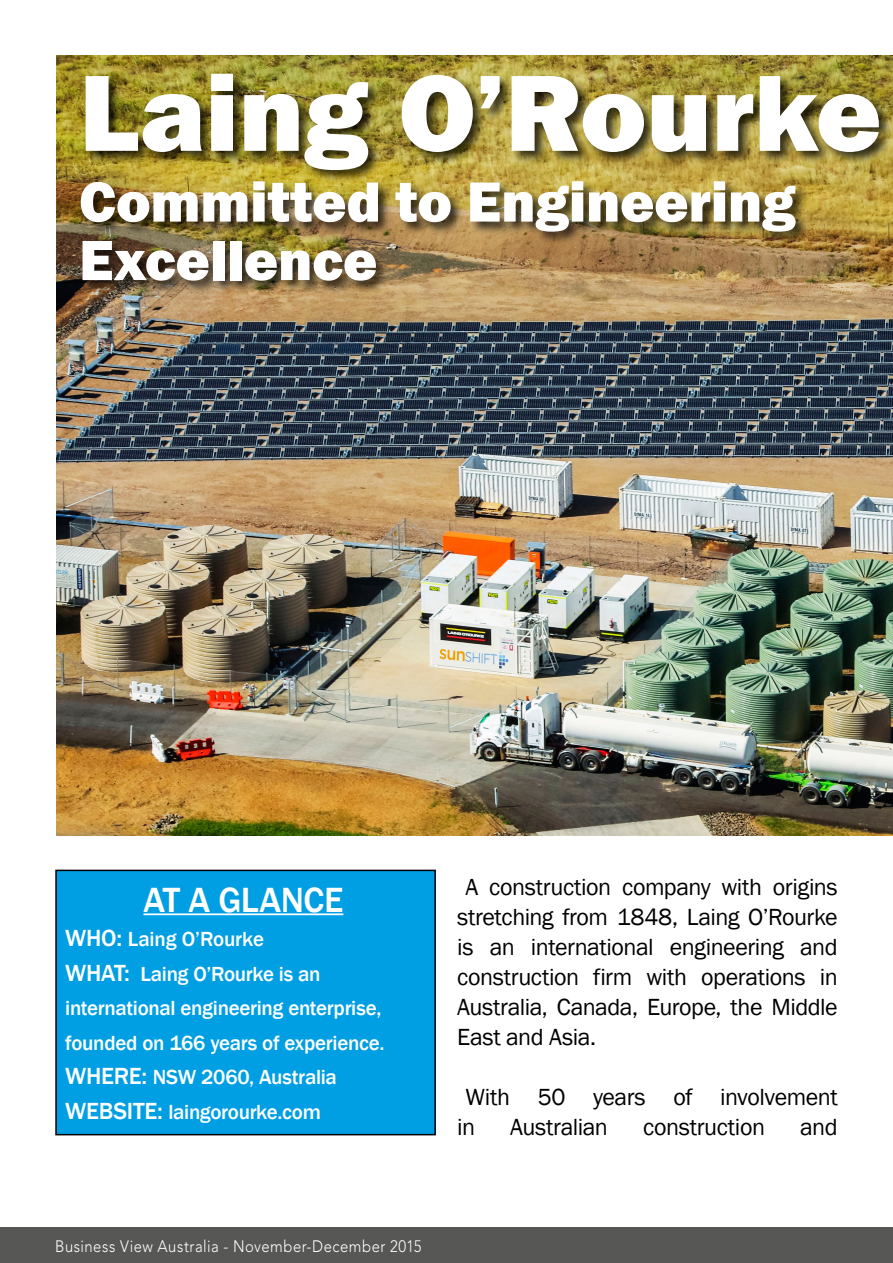
<style>
.page{position:relative;width:893px;height:1263px;background:#fff}
.page>*{position:absolute;margin:0;border:0;box-sizing:border-box;transform-origin:0 0}
.t1{font:800 112.2px "Franklin Gothic";letter-spacing:-.005em;color:#fff}
.t2{font:800 58.65px/58.5px "Franklin Gothic";letter-spacing:-.005em;color:#fff}
.t3{font:500 36px "Franklin Gothic";letter-spacing:-.015em;color:#fff}
.t4{font:24px/30px "Franklin Gothic";letter-spacing:-.02em;color:#000;text-align:justify}
.t5{font:500 21px/34.5px "Franklin Gothic";letter-spacing:-.015em;color:#fff}
.t6{font:300 16.5px "Avenir LT Std";letter-spacing:.035em;color:#fff;scale:.9 1}
.s1{font-size:24px}
</style>
<div class="page">
<div style="left:0;top:1228px;width:893px;height:35px;background:#575756"></div>
<div style="left:56px;top:870px;width:379px;height:265px;background:#009fe3"></div>
<hr style="left:143px;top:913px;width:200px;height:2px;background:#fff">
<div style="left:55px;top:870px;width:381px;height:265px;border:2px solid #000"></div>
<img style="left:57px;top:55px;width:836px;height:780px">
<div style="left:79px;top:72px;width:814px;height:223px;background:#000;opacity:.75"></div>
<h1 class="t1" style="left:79px;top:41px;width:804px">Laing O’Rourke</h1>
<h2 class="t2" style="left:79px;top:172px;width:718px">Committed to Engineering<br>Excellence</h2>
<h3 class="t3" style="left:143px;top:877px;width:201px">AT A GLANCE</h3>
<p class="t5" style="left:65px;top:922px;width:321px"><span class="s1">WHO:</span> Laing O’Rourke<br><span class="s1">WHAT:</span> Laing O’Rourke is an international engineering enterprise, founded on 166 years of experience.<br><span class="s1">WHERE:</span> NSW 2060, Australia<br><span class="s1">WEBSITE:</span> laingorourke.com</p>
<p class="t4" style="left:457px;top:873px;width:382px;text-indent:8px">A construction company with origins stretching from 1848, Laing O’Rourke is an international engineering and construction firm with operations in Australia, Canada, Europe, the Middle East and Asia.</p>
<p class="t4" style="left:457px;top:1083px;width:382px;text-indent:8px">With 50 years of involvement in</p>
<p class="t4" style="left:510px;top:1113px;width:99px">Australian</p>
<p class="t4" style="left:643px;top:1113px;width:123px">construction</p>
<p class="t4" style="left:800px;top:1113px;width:39px">and</p>
<p class="t6" style="left:55px;top:1236px;width:408px">Business View Australia - November-December 2015</p>
</div>
